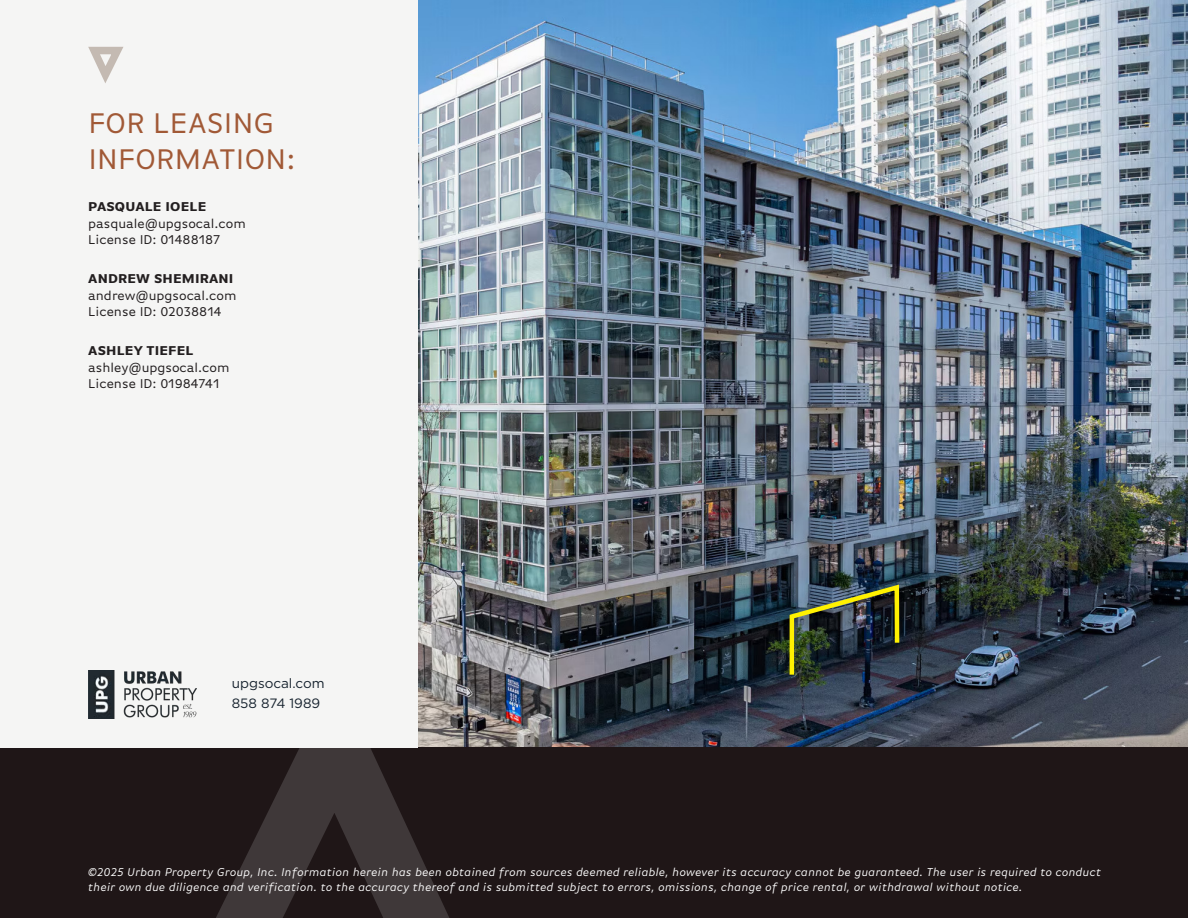
<style>
.page{position:relative;width:1188px;height:918px;background:#fff}
.page>*{position:absolute;margin:0;border:0;box-sizing:border-box;transform-origin:0 0}
.t1{font:30px/36px "Basic Gothic Pro";letter-spacing:.01em;color:#a15936}
.t2{font:13.5px "Basic Gothic Pro";color:#231f20}
.t3{font:700 13.5px "Basic Gothic Pro";letter-spacing:.01em;color:#231f20}
.t4{font:13.5px "Gotham";color:#15212d}
.t5{font:italic 12px/15px "Basic Gothic Pro";letter-spacing:.02em;color:#fff}
</style>
<div class="page">
<img style="left:418px;top:0;width:770px;height:748px">
<img style="left:787px;top:582px;width:115px;height:97px">
<div style="left:0;top:748px;width:1188px;height:170px;background:#1f1617"></div>
<svg style="left:216px;top:604px;width:311px;height:314px"></svg>
<div style="left:0;top:0;width:418px;height:748px;background:#f5f5f4"></div>
<svg style="left:88px;top:46px;width:35px;height:37px"></svg>
<img style="left:88px;top:671px;width:109px;height:47px">
<p class="t1" style="left:88px;top:105px;width:209px">FOR LEASING<br>INFORMATION:</p>
<p class="t3" style="left:88px;top:199px;width:120px">PASQUALE IOELE</p>
<p class="t2" style="left:88px;top:216px;width:159px">pasquale@upgsocal.com</p>
<p class="t2" style="left:88px;top:232px;width:134px">License ID: 01488187</p>
<p class="t3" style="left:88px;top:271px;width:147px">ANDREW SHEMIRANI</p>
<p class="t2" style="left:88px;top:288px;width:150px">andrew@upgsocal.com</p>
<p class="t2" style="left:88px;top:304px;width:135px">License ID: 02038814</p>
<p class="t3" style="left:88px;top:343px;width:107px">ASHLEY TIEFEL</p>
<p class="t2" style="left:88px;top:360px;width:143px">ashley@upgsocal.com</p>
<p class="t2" style="left:88px;top:376px;width:133px">License ID: 01984741</p>
<p class="t4" style="left:232px;top:675px;width:94px">upgsocal.com</p>
<p class="t4" style="left:232px;top:694px;width:90px">858 874 1989</p>
<p class="t5" style="left:88px;top:864px;width:1014px">©2025 Urban Property Group, Inc. Information herein has been obtained from sources deemed reliable, however its accuracy cannot be guaranteed. The user is required to conduct their own due diligence and verification. to the accuracy thereof and is submitted subject to errors, omissions, change of price rental, or withdrawal without notice.</p>
</div>
